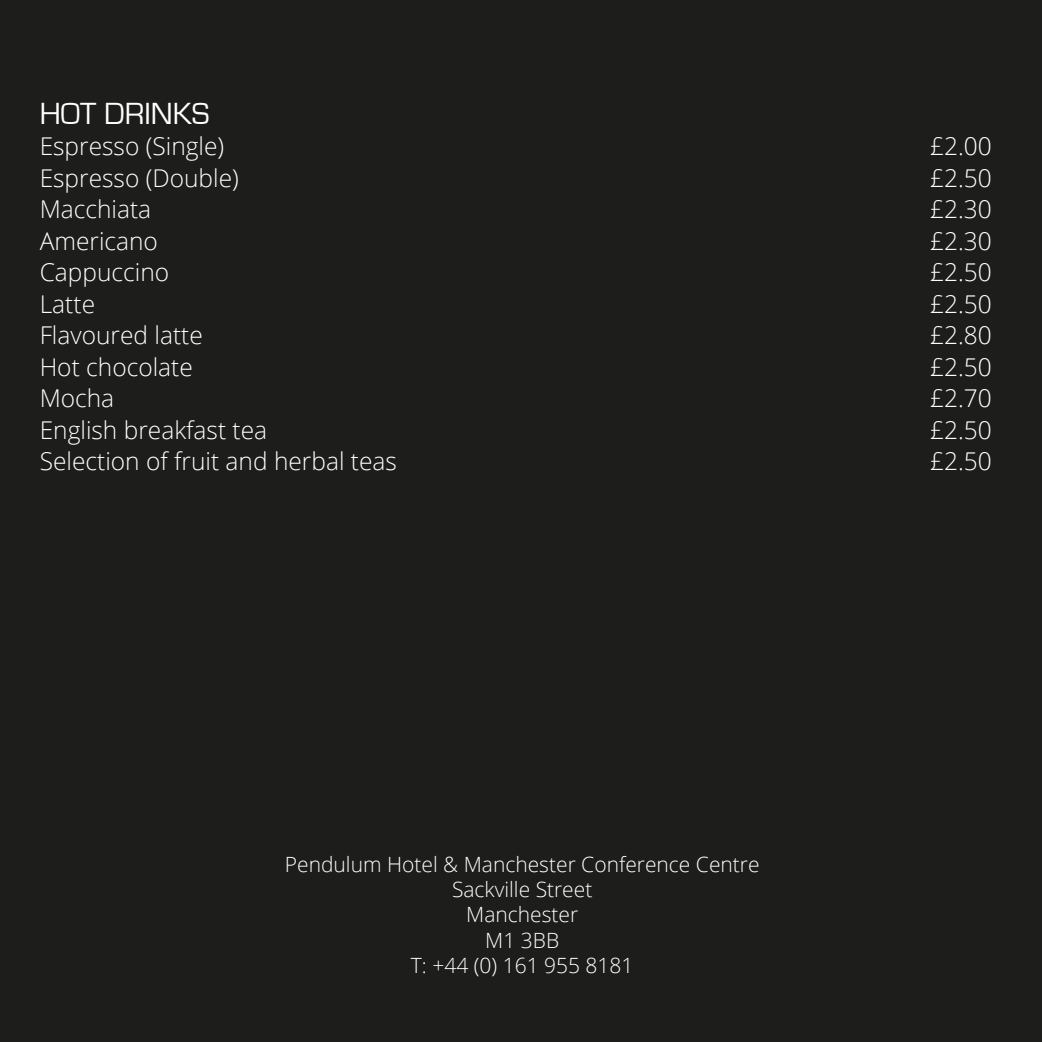
<style>
.page{position:relative;width:1042px;height:1042px;background:#fff}
.page>*{position:absolute;margin:0;border:0;box-sizing:border-box;transform-origin:0 0}
.t1{font:31.5px "Eurostile";color:#fff}
.t2{font:300 24.5px "Open Sans";color:#fff}
.t3{font:300 21px "Open Sans";color:#fff}
</style>
<div class="page">
<div style="left:1px;top:1px;width:1040px;height:1040px;background:#1d1d1b"></div>
<p class="t1" style="left:40px;top:96px;width:171px">HOT DRINKS</p>
<p class="t2" style="left:40px;top:130px;width:186px">Espresso (Single)</p>
<p class="t2" style="left:930px;top:130px;width:63px">£2.00</p>
<p class="t2" style="left:40px;top:161px;width:201px">Espresso (Double)</p>
<p class="t2" style="left:930px;top:161px;width:63px">£2.50</p>
<p class="t2" style="left:40px;top:193px;width:113px">Macchiata</p>
<p class="t2" style="left:930px;top:193px;width:63px">£2.30</p>
<p class="t2" style="left:40px;top:224px;width:120px">Americano</p>
<p class="t2" style="left:930px;top:224px;width:63px">£2.30</p>
<p class="t2" style="left:40px;top:256px;width:131px">Cappuccino</p>
<p class="t2" style="left:930px;top:256px;width:63px">£2.50</p>
<p class="t2" style="left:40px;top:287px;width:57px">Latte</p>
<p class="t2" style="left:930px;top:287px;width:63px">£2.50</p>
<p class="t2" style="left:40px;top:319px;width:165px">Flavoured latte</p>
<p class="t2" style="left:930px;top:319px;width:63px">£2.80</p>
<p class="t2" style="left:40px;top:350px;width:155px">Hot chocolate</p>
<p class="t2" style="left:930px;top:350px;width:63px">£2.50</p>
<p class="t2" style="left:40px;top:382px;width:76px">Mocha</p>
<p class="t2" style="left:930px;top:382px;width:63px">£2.70</p>
<p class="t2" style="left:40px;top:413px;width:229px">English breakfast tea</p>
<p class="t2" style="left:930px;top:413px;width:63px">£2.50</p>
<p class="t2" style="left:40px;top:445px;width:359px">Selection of fruit and herbal teas</p>
<p class="t2" style="left:930px;top:445px;width:63px">£2.50</p>
<p class="t3" style="left:285px;top:850px;width:476px">Pendulum Hotel &amp; Manchester Conference Centre</p>
<p class="t3" style="left:452px;top:875px;width:142px">Sackville Street</p>
<p class="t3" style="left:466px;top:900px;width:114px">Manchester</p>
<p class="t3" style="left:485px;top:925px;width:75px">M1 3BB</p>
<p class="t3" style="left:411px;top:951px;width:224px">T: +44 (0) 161 955 8181</p>
</div>
